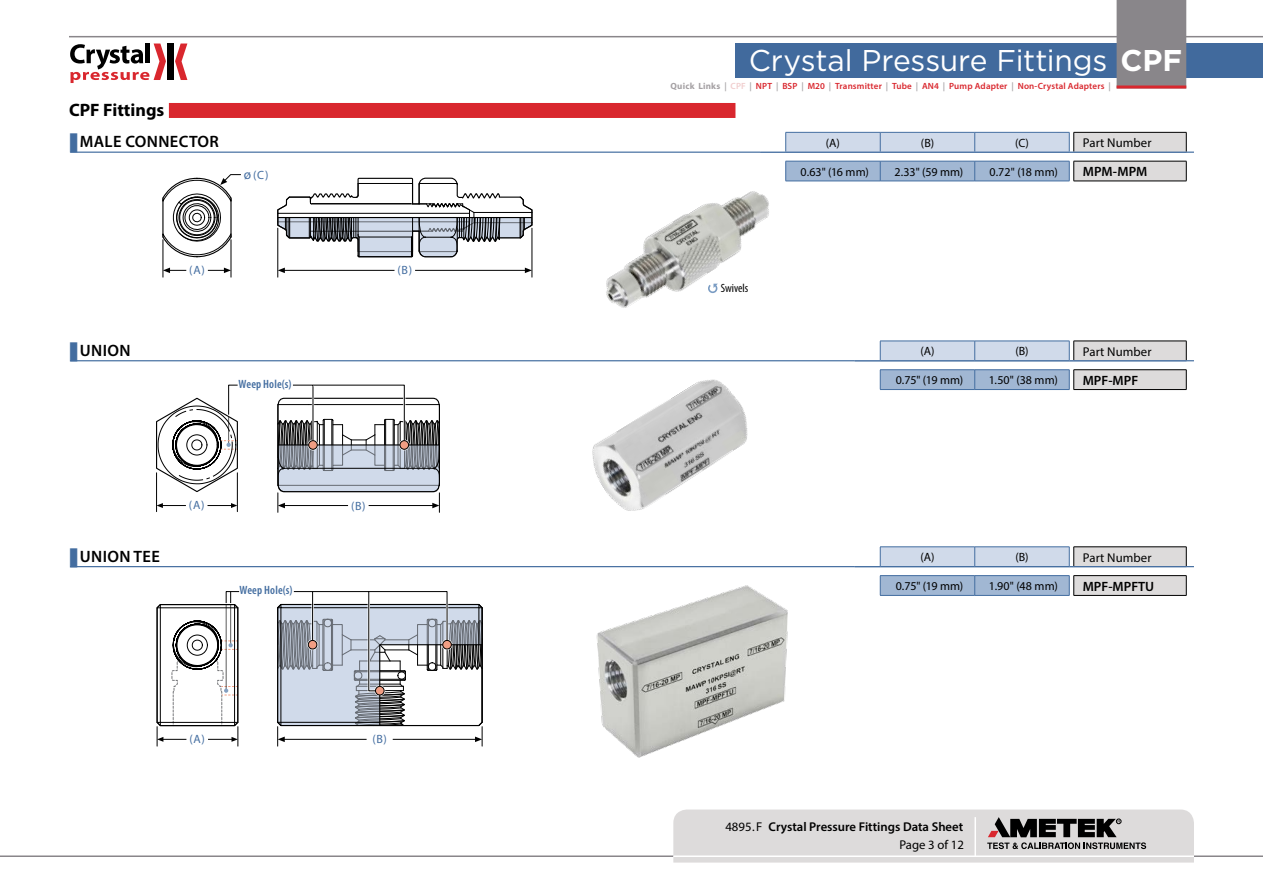
<style>
.page{position:relative;width:1263px;height:893px;background:#fff}
.page>*{position:absolute;margin:0;border:0;box-sizing:border-box;transform-origin:0 0}
.t1{font:30px "Gotham";letter-spacing:-.005em;color:#fff}
.t2{font:700 18px "Myriad Pro";color:#000}
.t3{font:600 16.5px "Myriad Pro";letter-spacing:.02em;color:#000}
.t4{font:600 13.5px "Myriad Pro";color:#000}
.t5{font:12.75px "Myriad Pro";letter-spacing:.005em;color:#000}
.t6{font:600 12.75px "Myriad Pro";color:#000}
.t7{font:12px "Myriad Pro";color:#000}
.t8{font:12px "Myriad Pro";color:#436da0}
.t9{font:600 condensed 12px "Myriad Pro";letter-spacing:.015em;color:#436da0}
.t10{font:condensed 12px "Myriad Pro";color:#000}
.t11{font:600 9px "Myriad Pro";letter-spacing:.015em;color:#d9272e}
.s1{font-size:13.5px}
.s2{font-weight:700}
.s3{font-weight:700;color:#a5a1a4}
.s4{color:#a5a1a4}
.s5{color:#f1cece}
.s6{font-weight:400}
</style>
<div class="page">
<hr style="left:0;top:855px;width:1263px;height:2px;background:#89868a">
<hr style="left:69px;top:36px;width:1194px;height:1px;background:#89868a">
<svg style="left:673px;top:809px;width:521px;height:54px;background:#cdcaca"></svg>
<div style="left:167px;top:44px;width:7px;height:36px;background:#000"></div>
<svg style="left:175px;top:44px;width:12px;height:36px"></svg>
<svg style="left:70px;top:44px;width:96px;height:39px"></svg>
<hr style="left:673px;top:855px;width:521px;height:2px;background:#fff">
<div style="left:740px;top:44px;width:523px;height:34px;background:#416a9d"></div>
<div style="left:1116px;top:0;width:70px;height:89px;background:#89868a"></div>
<hr style="left:1116px;top:86px;width:70px;height:3px;background:#d9272e">
<svg style="left:156px;top:591px;width:84px;height:155px"></svg>
<svg style="left:277px;top:591px;width:206px;height:155px"></svg>
<img style="left:596px;top:585px;width:192px;height:173px">
<hr style="left:70px;top:566px;width:1124px;height:1px;background:#436da0">
<div style="left:69px;top:103px;width:666px;height:15px;background:#d9272e"></div>
<div style="left:69px;top:100px;width:100px;height:19px;background:#fff"></div>
<hr style="left:1073px;top:595px;width:113px;height:1px;background:#000">
<svg style="left:855px;top:547px;width:332px;height:48px"></svg>
<hr style="left:880px;top:595px;width:95px;height:1px;background:#436da0">
<hr style="left:975px;top:595px;width:94px;height:1px;background:#436da0">
<hr style="left:231px;top:240px;width:1px;height:37px;background:#000">
<hr style="left:163px;top:240px;width:1px;height:37px;background:#000">
<hr style="left:283px;top:270px;width:111px;height:1px;background:#000">
<hr style="left:277px;top:228px;width:1px;height:49px;background:#000">
<hr style="left:532px;top:228px;width:1px;height:49px;background:#000">
<hr style="left:415px;top:270px;width:112px;height:1px;background:#000">
<svg style="left:525px;top:268px;width:7px;height:5px"></svg>
<svg style="left:278px;top:268px;width:7px;height:5px"></svg>
<svg style="left:162px;top:174px;width:79px;height:99px"></svg>
<svg style="left:277px;top:177px;width:256px;height:81px"></svg>
<hr style="left:278px;top:217px;width:254px;height:1px;background:#000">
<svg style="left:156px;top:385px;width:82px;height:108px"></svg>
<hr style="left:237px;top:473px;width:1px;height:39px;background:#000">
<hr style="left:156px;top:473px;width:1px;height:39px;background:#000">
<svg style="left:207px;top:503px;width:30px;height:5px"></svg>
<svg style="left:157px;top:503px;width:29px;height:5px"></svg>
<svg style="left:277px;top:384px;width:163px;height:128px"></svg>
<div style="left:400px;top:441px;width:9px;height:8px;background:#f19e83;border-radius:50%"></div>
<div style="left:400px;top:440px;width:9px;height:10px;border:1px solid #000;border-radius:50%"></div>
<img style="left:592px;top:379px;width:156px;height:132px">
<img style="left:606px;top:191px;width:163px;height:117px">
<hr style="left:70px;top:152px;width:1124px;height:1px;background:#436da0">
<hr style="left:70px;top:360px;width:1124px;height:1px;background:#436da0">
<svg style="left:708px;top:284px;width:10px;height:9px"></svg>
<svg style="left:855px;top:341px;width:332px;height:49px"></svg>
<hr style="left:880px;top:389px;width:95px;height:1px;background:#436da0">
<hr style="left:975px;top:389px;width:94px;height:1px;background:#436da0">
<hr style="left:1073px;top:181px;width:113px;height:1px;background:#000">
<svg style="left:760px;top:132px;width:427px;height:49px"></svg>
<hr style="left:785px;top:181px;width:95px;height:1px;background:#436da0">
<hr style="left:880px;top:181px;width:95px;height:1px;background:#436da0">
<hr style="left:975px;top:181px;width:94px;height:1px;background:#436da0">
<svg style="left:70px;top:566px;width:21px;height:2px"></svg>
<svg style="left:70px;top:151px;width:21px;height:2px"></svg>
<svg style="left:70px;top:360px;width:21px;height:2px"></svg>
<h2 class="t2" style="left:69px;top:99px;width:97px">CPF Fittings</h2>
<h3 class="t3" style="left:80px;top:131px;width:140px">MALE CONNECTOR</h3>
<p class="t8" style="left:244px;top:168px;width:26px"><span class="s1">ø</span>(C)</p>
<h3 class="t3" style="left:80px;top:340px;width:52px">UNION</h3>
<p class="t8" style="left:189px;top:264px;width:17px">(A)</p>
<p class="t9" style="left:238px;top:376px;width:55px">Weep Hole(s)</p>
<p class="t8" style="left:397px;top:264px;width:16px">(B)</p>
<h3 class="t3" style="left:80px;top:546px;width:81px">UNION TEE</h3>
<p class="t8" style="left:189px;top:499px;width:17px">(A)</p>
<p class="t8" style="left:351px;top:499px;width:16px">(B)</p>
<p class="t9" style="left:239px;top:583px;width:55px">Weep Hole(s)</p>
<p class="t8" style="left:189px;top:732px;width:17px">(A)</p>
<p class="t8" style="left:372px;top:733px;width:16px">(B)</p>
<h1 class="t1" style="left:749px;top:41px;width:435px">Crystal Pressure Fittings <span class="s2">CPF</span></h1>
<p class="t11" style="left:670px;top:80px;width:442px"><span class="s3">Quick Links</span> <span class="s4">|</span> <span class="s5">CPF</span> <span class="s4">|</span> NPT <span class="s4">|</span> BSP <span class="s4">|</span> M20 <span class="s4">|</span> Transmitter <span class="s4">|</span> Tube <span class="s4">|</span> AN4 <span class="s4">|</span> Pump Adapter <span class="s4">|</span> Non-Crystal Adapters <span class="s4">|</span></p>
<p class="t10" style="left:721px;top:281px;width:29px">Swivels</p>
<p class="t7" style="left:826px;top:135px;width:16px">(A)</p>
<p class="t7" style="left:921px;top:135px;width:15px">(B)</p>
<p class="t7" style="left:1015px;top:135px;width:15px">(C)</p>
<p class="t5" style="left:1083px;top:135px;width:70px">Part Number</p>
<p class="t7" style="left:800px;top:164px;width:70px">0.63" (16 mm)</p>
<p class="t7" style="left:894px;top:164px;width:70px">2.33" (59 mm)</p>
<p class="t7" style="left:990px;top:164px;width:70px">0.72" (18 mm)</p>
<p class="t4" style="left:1083px;top:163px;width:66px">MPM-MPM</p>
<p class="t7" style="left:920px;top:344px;width:16px">(A)</p>
<p class="t7" style="left:1015px;top:344px;width:15px">(B)</p>
<p class="t5" style="left:1083px;top:343px;width:70px">Part Number</p>
<p class="t7" style="left:896px;top:373px;width:69px">0.75" (19 mm)</p>
<p class="t7" style="left:989px;top:373px;width:71px">1.50" (38 mm)</p>
<p class="t4" style="left:1083px;top:372px;width:57px">MPF-MPF</p>
<p class="t7" style="left:920px;top:550px;width:16px">(A)</p>
<p class="t7" style="left:1015px;top:550px;width:15px">(B)</p>
<p class="t5" style="left:1083px;top:549px;width:70px">Part Number</p>
<p class="t7" style="left:896px;top:579px;width:69px">0.75" (19 mm)</p>
<p class="t7" style="left:989px;top:579px;width:70px">1.90" (48 mm)</p>
<p class="t4" style="left:1083px;top:577px;width:73px">MPF-MPFTU</p>
<p class="t6" style="left:725px;top:818px;width:239px"><span class="s6">4895.F</span> Crystal Pressure Fittings Data Sheet</p>
<p class="t5" style="left:899px;top:837px;width:66px">Page 3 of 12</p>
</div>
